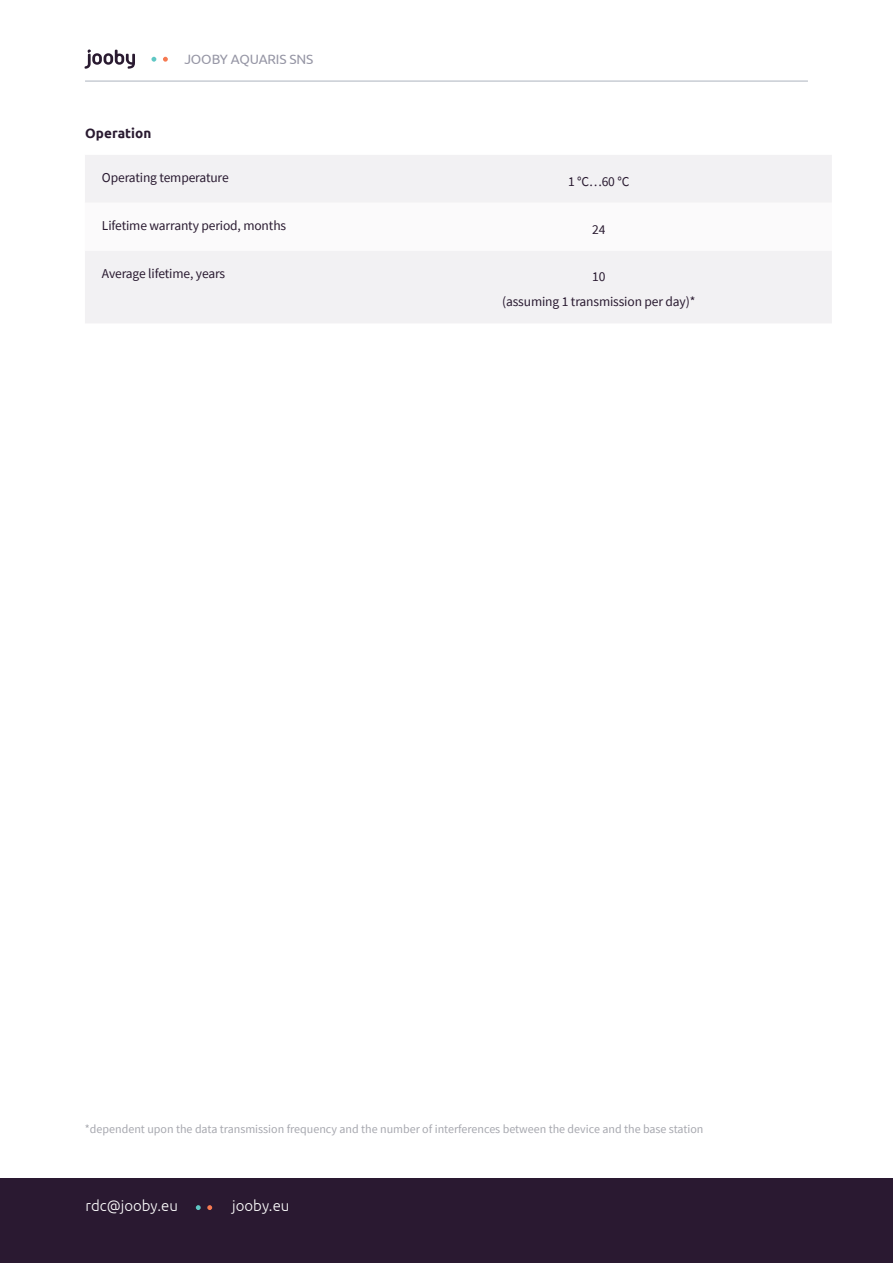
<style>
.page{position:relative;width:893px;height:1263px;background:#fff}
.page>*{position:absolute;margin:0;border:0;box-sizing:border-box;transform-origin:0 0}
.t1{font:300 15px "Ubuntu";color:#fff}
.Table{font:13.5px "Source Sans Pro";letter-spacing:-.01em;color:#291a30}
.t2{font:13.5px "Ubuntu";letter-spacing:-.01em;color:#9696a5}
.t3{font:700 13.5px "Ubuntu";letter-spacing:.005em;color:#291a30}
.Paragraph_list{font:12px "Source Sans Pro";color:#a7a8af}
</style>
<div class="page">
<div style="left:0;top:1178px;width:893px;height:85px;background:#2a1931"></div>
<svg style="left:207px;top:1205px;width:5px;height:5px"></svg>
<svg style="left:196px;top:1205px;width:5px;height:5px"></svg>
<svg style="left:85px;top:49px;width:50px;height:20px"></svg>
<svg style="left:163px;top:57px;width:5px;height:5px"></svg>
<svg style="left:151px;top:57px;width:5px;height:5px"></svg>
<hr style="left:85px;top:80px;width:723px;height:2px;background:#c8ccd4">
<div style="left:85px;top:155px;width:747px;height:168px;background:#f2f1f3"></div>
<svg style="left:85px;top:203px;width:747px;height:48px"></svg>
<h2 class="t3" style="left:85px;top:125px;width:68px">Operation</h2>
<p class="t2" style="left:184px;top:51px;width:131px">JOOBY AQUARIS SNS</p>
<p class="Table" style="left:102px;top:169px;width:128px">Operating temperature</p>
<p class="Table" style="left:568px;top:173px;width:63px">1 °С…60 °С</p>
<p class="Table" style="left:102px;top:217px;width:186px">Lifetime warranty period, months</p>
<p class="Table" style="left:592px;top:220px;width:15px">24</p>
<p class="Table" style="left:102px;top:265px;width:125px">Average lifetime, years</p>
<p class="Table" style="left:592px;top:268px;width:15px">10</p>
<p class="Table" style="left:502px;top:293px;width:195px">(assuming 1 transmission per day)*</p>
<p class="Paragraph_list" style="left:85px;top:1121px;width:620px">*dependent upon the data transmission frequency and the number of interferences between the device and the base station</p>
<p class="t1" style="left:85px;top:1197px;width:94px">rdc@jooby.eu</p>
<p class="t1" style="left:232px;top:1197px;width:59px">jooby.eu</p>
</div>
